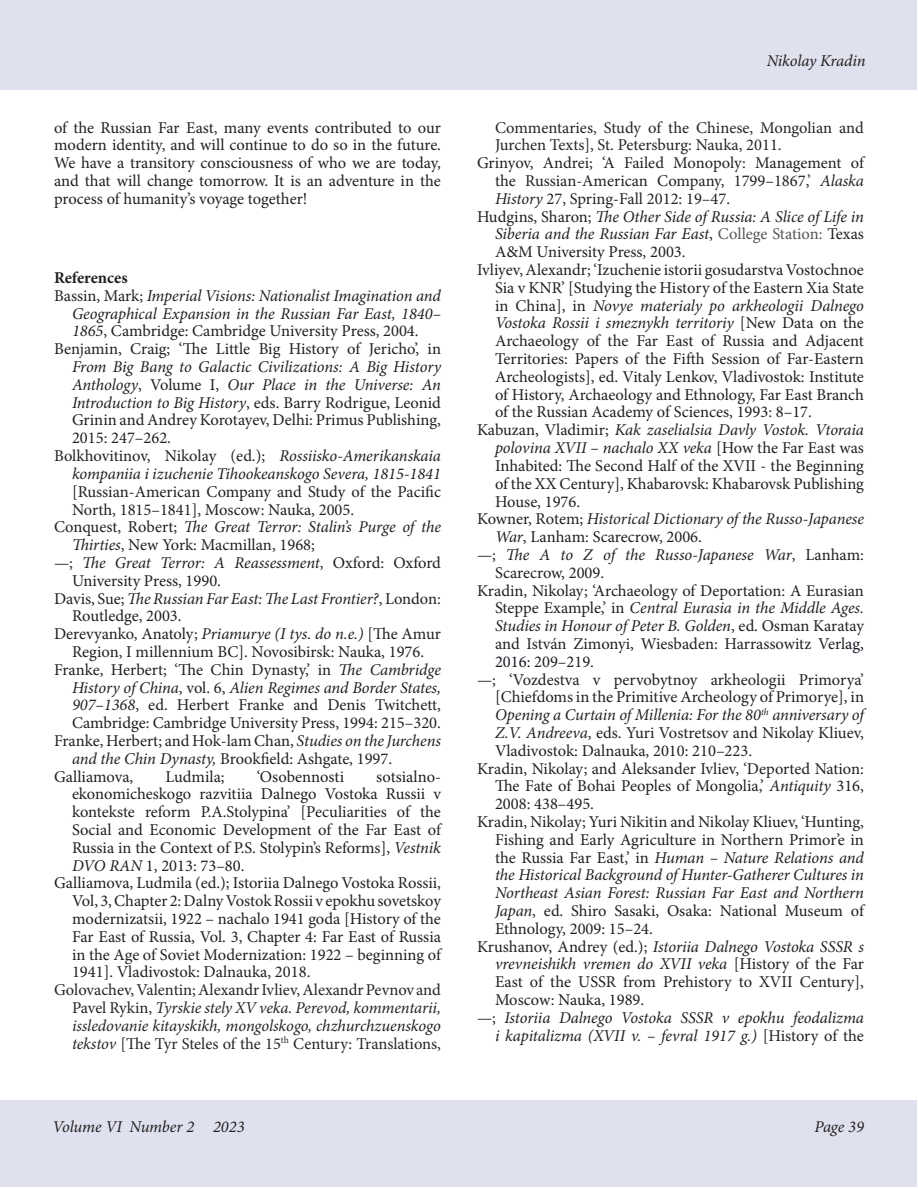
<style>
.page{position:relative;width:918px;height:1188px;background:#fff}
.page>*{position:absolute;margin:0;border:0;box-sizing:border-box;transform-origin:0 0}
.t1{font:16.5px/17.9px "Minion Pro";color:#231f20;text-align:justify}
.t2{font:italic 16.5px/17.9px "Minion Pro";letter-spacing:-.01em;color:#231f20}
.t3{font:16.5px/17.9px "Minion Pro";letter-spacing:-.005em;color:#252525;text-align:justify}
.t4{font:16.5px/17.9px "Minion Pro";color:#222;text-align:justify}
.t5{font:700 16.5px "Minion Pro";letter-spacing:-.005em;color:#231f20}
.s1{font-style:normal}
.s2{font-style:italic}
.s3{font-style:italic;color:#231f20}
.s4{font-style:normal;color:#545454}
.s5{color:#141823}
</style>
<div class="page">
<div style="left:1px;top:1px;width:916px;height:89px;background:#e0e1ee"></div>
<div style="left:1px;top:1101px;width:916px;height:86px;background:#e0e1ee"></div>
<p class="t1" style="left:54px;top:118px;width:389px">of the Russian Far East, many events contributed to our modern identity, and will continue to do so in the future.<br>We have a transitory consciousness of who we are today, and that will change tomorrow. It is an adventure in the process of humanity’s voyage together!</p>
<p class="t5" style="left:54px;top:266px;width:75px">References</p>
<p class="t2" style="left:72px;top:287px;width:370px;text-align:justify;text-indent:-18px"><span class="s1">Bassin, Mark;</span> Imperial Visions: Nationalist Imagination and Geographical Expansion in the Russian Far East, 1840– 1865<span class="s1">, Cambridge: Cambridge University Press, 2004.</span></p>
<p class="t1" style="left:72px;top:340px;width:371px;text-indent:-18px">Benjamin, Craig; ‘The Little Big History of Jericho’, in <span class="s2">From Big Bang to Galactic Civilizations: A Big History Anthology</span>, Volume I, <span class="s2">Our Place in the Universe: An Introduction to Big History</span>, eds. Barry Rodrigue, Leonid Grinin and Andrey Korotayev, Delhi: Primus Publishing, 2015: 247–262.</p>
<p class="t1" style="left:72px;top:447px;width:371px;text-indent:-18px">Bolkhovitinov, Nikolay (ed.); <span class="s2">Rossiisko-Amerikanskaia kompaniia i izuchenie Tihookeanskogo Severa, 1815-1841 </span>[Russian-American Company and Study of the Pacific North, 1815–1841], Moscow: Nauka, 2005.</p>
<p class="t2" style="left:72px;top:518px;width:370px;text-indent:-18px"><span class="s1">Conquest, Robert;</span> The Great Terror: Stalin’s Purge of the<br>Thirties<span class="s1">, New York: Macmillan, 1968;</span></p>
<p class="t1" style="left:72px;top:554px;width:371px;text-indent:-18px">—; <span class="s2">The Great Terror: A Reassessment</span>, Oxford: Oxford<br>University Press, 1990.</p>
<p class="t2" style="left:72px;top:589px;width:371px;text-indent:-18px"><span class="s1">Davis, Sue;</span> The Russian Far East: The Last Frontier?<span class="s1">, London:<br>Routledge, 2003.</span></p>
<p class="t1" style="left:54px;top:625px;width:389px;text-align:center">Derevyanko, Anatoly; <span class="s2">Priamurye (I tys. do n.e.)</span> [The Amur<br>Region, I millennium BC]. Novosibirsk: Nauka, 1976.</p>
<p class="t1" style="left:72px;top:661px;width:371px;text-indent:-18px">Franke, Herbert; ‘The Chin Dynasty,’ in <span class="s2">The Cambridge History of China</span>, vol. 6, <span class="s2">Alien Regimes and Border States, 907–1368</span>, ed. Herbert Franke and Denis Twitchett, Cambridge: Cambridge University Press, 1994: 215–320.</p>
<p class="t1" style="left:72px;top:732px;width:371px;text-indent:-18px">Franke, Herbert; and Hok-lam Chan, <span class="s2">Studies on the Jurchens and the Chin Dynasty,</span> Brookfield: Ashgate, 1997.</p>
<p class="t1" style="left:54px;top:767px;width:81px">Galliamova,</p>
<p class="t1" style="left:165px;top:767px;width:61px">Ludmila;</p>
<p class="t1" style="left:257px;top:767px;width:89px">‘Osobennosti</p>
<p class="t1" style="left:72px;top:767px;width:371px;text-indent:304px">sotsialno&shy;ekonomicheskogo razvitiia Dalnego Vostoka Russii v kontekste reform P.A.Stolypina’ [Peculiarities of the Social and Economic Development of the Far East of Russia in the Context of P.S. Stolypin’s Reforms], <span class="s2">Vestnik DVO RAN</span> 1, 2013: 73–80.</p>
<p class="t1" style="left:72px;top:874px;width:371px;text-indent:-18px">Galliamova, Ludmila (ed.); Istoriia Dalnego Vostoka Rossii, Vol, 3, Chapter 2: Dalny Vostok Rossii v epokhu sovetskoy modernizatsii, 1922 – nachalo 1941 goda [History of the Far East of Russia, Vol. 3, Chapter 4: Far East of Russia in the Age of Soviet Modernization: 1922 – beginning of 1941]. Vladivostok: Dalnauka, 2018.</p>
<p class="t3" style="left:72px;top:981px;width:371px;text-indent:-18px">Golovachev, Valentin; Alexandr Ivliev, Alexandr Pevnov and Pavel Rykin, <span class="s2">Tyrskie stely XV veka. Perevod, kommentarii, issledovanie kitayskikh, mongolskogo,</span> <span class="s3">chzhurchzuenskogo </span><span class="s2">tekstov</span> [The Tyr Steles of the 15<sup>th</sup> Century: Translations,</p>
<p class="t2" style="left:767px;top:52px;width:100px">Nikolay Kradin</p>
<p class="t3" style="left:495px;top:118px;width:371px">Commentaries, Study of the Chinese, Mongolian and<br>Jurchen Texts], St. Petersburg: Nauka, 2011.</p>
<p class="t4" style="left:495px;top:154px;width:371px;text-indent:-18px">Grinyov, Andrei; ‘A Failed Monopoly: Management of the Russian-American Company, 1799–1867,’ <span class="s2">Alaska History</span> 27, Spring-Fall 2012: 19–47.</p>
<p class="t2" style="left:495px;top:207px;width:371px;text-align:justify;text-indent:-18px"><span class="s1">Hudgins, Sharon;</span> The Other Side of Russia: A Slice of Life in Siberia and the Russian Far East<span class="s1">,</span> <span class="s4">College Station:</span> <span class="s1">Texas A&amp;M University Press, 2003.</span></p>
<p class="t1" style="left:495px;top:261px;width:371px;text-indent:-18px">Ivliyev, Alexandr; ‘Izuchenie istorii gosudarstva Vostochnoe Sia v KNR’ [Studying the History of the Eastern Xia State in China], in <span class="s2">Novye materialy po arkheologii Dalnego Vostoka Rossii i smeznykh territoriy</span> [New Data on the Archaeology of the Far East of Russia and Adjacent Territories: Papers of the Fifth Session of Far-Eastern Archeologists], ed. Vitaly Lenkov, Vladivostok: Institute of History, Archaeology and Ethnology, Far East Branch of the Russian Academy of Sciences, 1993: 8–17.</p>
<p class="t1" style="left:495px;top:421px;width:371px;text-indent:-18px">Kabuzan, Vladimir; <span class="s2">Kak zaselialsia Davly Vostok. Vtoraia polovina XVII – nachalo XX veka</span> [How the Far East was Inhabited: The Second Half of the XVII - the Beginning of the XX Century], Khabarovsk: Khabarovsk Publishing House, 1976.</p>
<p class="t2" style="left:495px;top:510px;width:371px;text-indent:-18px"><span class="s1">Kowner, Rotem;</span> Historical Dictionary of the Russo-Japanese<br>War<span class="s1">, Lanham: Scarecrow, 2006.</span></p>
<p class="t2" style="left:495px;top:546px;width:370px;text-indent:-18px"><span class="s1">—;</span> The A to Z of the Russo-Japanese War<span class="s1">, Lanham:<br>Scarecrow, 2009.</span></p>
<p class="t1" style="left:495px;top:581px;width:371px;text-indent:-18px">Kradin, Nikolay; ‘Archaeology of Deportation: A Eurasian Steppe Example,’ in <span class="s2">Central Eurasia in the Middle Ages.<br>Studies in Honour of Peter B. Golden</span>, ed. Osman Karatay and István Zimonyi, Wiesbaden: Harrassowitz Verl<span class="s5">ag, 2016:</span> 209–219.</p>
<p class="t1" style="left:495px;top:670px;width:371px;text-indent:-18px">—; ‘Vozdestva v pervobytnoy arkheologii Primorya’ [Chiefdoms in the Primitive Archeology of Primorye], in <span class="s2">Opening a Curtain of Millenia: For the 80</span><sup>th</sup> <span class="s2">anniversary of Z.V. Andreeva</span>, eds. Yuri Vostretsov and Nikolay Kliuev, Vladivostok: Dalnauka, 2010: 210–223.</p>
<p class="t1" style="left:495px;top:760px;width:371px;text-indent:-18px">Kradin, Nikolay; and Aleksander Ivliev, ‘Deported Nation:<br>The Fate of Bohai Peoples of Mongolia,’ <span class="s2">Antiquity</span> 316, 2008: 438–495.</p>
<p class="t1" style="left:495px;top:813px;width:371px;text-indent:-18px">Kradin, Nikolay; Yuri Nikitin and Nikolay Kliuev, ‘Hunting, Fishing and Early Agriculture in Northern Primor’e in the Russia Far East,’ in <span class="s2">Human – Nature Relations and the Historical Background of Hunter‑Gatherer Cultures in Northeast Asian Forest: Russian Far East and Northern Japan</span>, ed. Shiro Sasaki, Osaka: National Museum of Ethnology, 2009: 15–24.</p>
<p class="t1" style="left:495px;top:938px;width:371px;text-indent:-18px">Krushanov, Andrey (ed.); <span class="s2">Istoriia Dalnego Vostoka SSSR s vrevneishikh vremen do XVII veka</span> [History of the Far East of the USSR from Prehistory to XVII Century], Moscow: Nauka, 1989.</p>
<p class="t2" style="left:477px;top:1009px;width:389px;text-align:right"><span class="s1">—;</span> Istoriia Dalnego Vostoka SSSR v epokhu feodalizma i kapitalizma (XVII v. – fevral 1917 g.) <span class="s1">[History of the</span></p>
<p class="t2" style="left:52px;top:1118px;width:194px">Volume VI Number 2 2023</p>
<p class="t2" style="left:814px;top:1118px;width:51px">Page 39</p>
</div>
